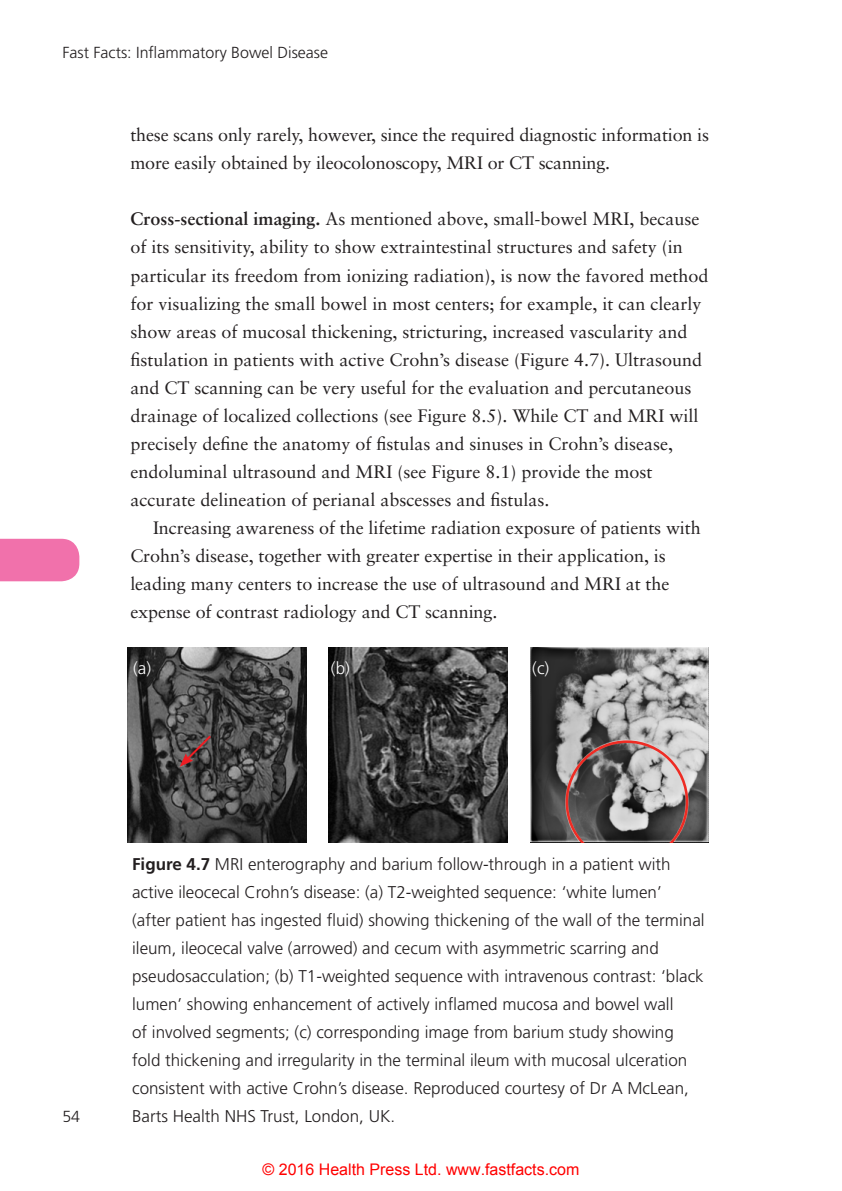
<style>
.page{position:relative;width:842px;height:1191px;background:#fff}
.page>*{position:absolute;margin:0;border:0;box-sizing:border-box;transform-origin:0 0}
.B_Head{font:18px/28px "Sabon";color:#231f20}
.Body{font:18px/28px "Sabon";letter-spacing:-.005em;color:#231f20}
.Figure_legend{font:300 17px/28px "Frutiger";color:#231f20}
.Figure_legend-2{font:300 17px "Frutiger";color:#fff}
.t1{font:16px "Arial";color:#f00}
.t2{font:300 16px "Frutiger";color:#231f20}
.s1{font-weight:700}
</style>
<div class="page">
<div style="left:0;top:539px;width:79px;height:42px;background:#f171ab"></div>
<img style="left:128px;top:647px;width:179px;height:195px">
<img style="left:329px;top:647px;width:178px;height:195px">
<img style="left:530px;top:647px;width:179px;height:195px">
<svg style="left:565px;top:740px;width:123px;height:102px;background:#847979"></svg>
<svg style="left:180px;top:733px;width:33px;height:34px"></svg>
<p class="t2" style="left:62px;top:43px;width:267px">Fast Facts: Inflammatory Bowel Disease</p>
<p class="B_Head" style="left:130px;top:121px;width:580px">these scans only rarely, however, since the required diagnostic information is more easily obtained by ileocolonoscopy, MRI or CT scanning.</p>
<p class="B_Head" style="left:130px;top:205px;width:580px"><span class="s1">Cross-sectional imaging.</span> As mentioned above, small-bowel MRI, because of its sensitivity, ability to show extraintestinal structures and safety (in particular its freedom from ionizing radiation), is now the favored method for visualizing the small bowel in most centers; for example, it can clearly show areas of mucosal thickening, stricturing, increased vascularity and fistulation in patients with active Crohn’s disease (Figure 4.7). Ultrasound and CT scanning can be very useful for the evaluation and percutaneous drainage of localized collections (see Figure 8.5). While CT and MRI will precisely define the anatomy of fistulas and sinuses in Crohn’s disease, endoluminal ultrasound and MRI (see Figure 8.1) provide the most accurate delineation of perianal abscesses and fistulas.</p>
<p class="Body" style="left:130px;top:513px;width:572px;text-indent:23px">Increasing awareness of the lifetime radiation exposure of patients with Crohn’s disease, together with greater expertise in their application, is leading many centers to increase the use of ultrasound and MRI at the expense of contrast radiology and CT scanning.</p>
<p class="Figure_legend-2" style="left:133px;top:658px;width:19px">(a)</p>
<p class="Figure_legend-2" style="left:331px;top:658px;width:20px">(b)</p>
<p class="Figure_legend-2" style="left:532px;top:658px;width:18px">(c)</p>
<p class="t2" style="left:62px;top:1107px;width:19px">54</p>
<p class="Figure_legend" style="left:132px;top:849px;width:574px"><span class="s1">Figure 4.7</span> MRI enterography and barium follow-through in a patient with active ileocecal Crohn’s disease: (a) T2-weighted sequence: ‘white lumen’ (after patient has ingested fluid) showing thickening of the wall of the terminal ileum, ileocecal valve (arrowed) and cecum with asymmetric scarring and pseudosacculation; (b) T1-weighted sequence with intravenous contrast: ‘black lumen’ showing enhancement of actively inflamed mucosa and bowel wall<br>of involved segments; (c) corresponding image from barium study showing fold thickening and irregularity in the terminal ileum with mucosal ulceration consistent with active Crohn’s disease. Reproduced courtesy of Dr A McLean, Barts Health NHS Trust, London, UK.</p>
<p class="t1" style="left:263px;top:1159px;width:318px">© 2016 Health Press Ltd. www.fastfacts.com</p>
</div>
